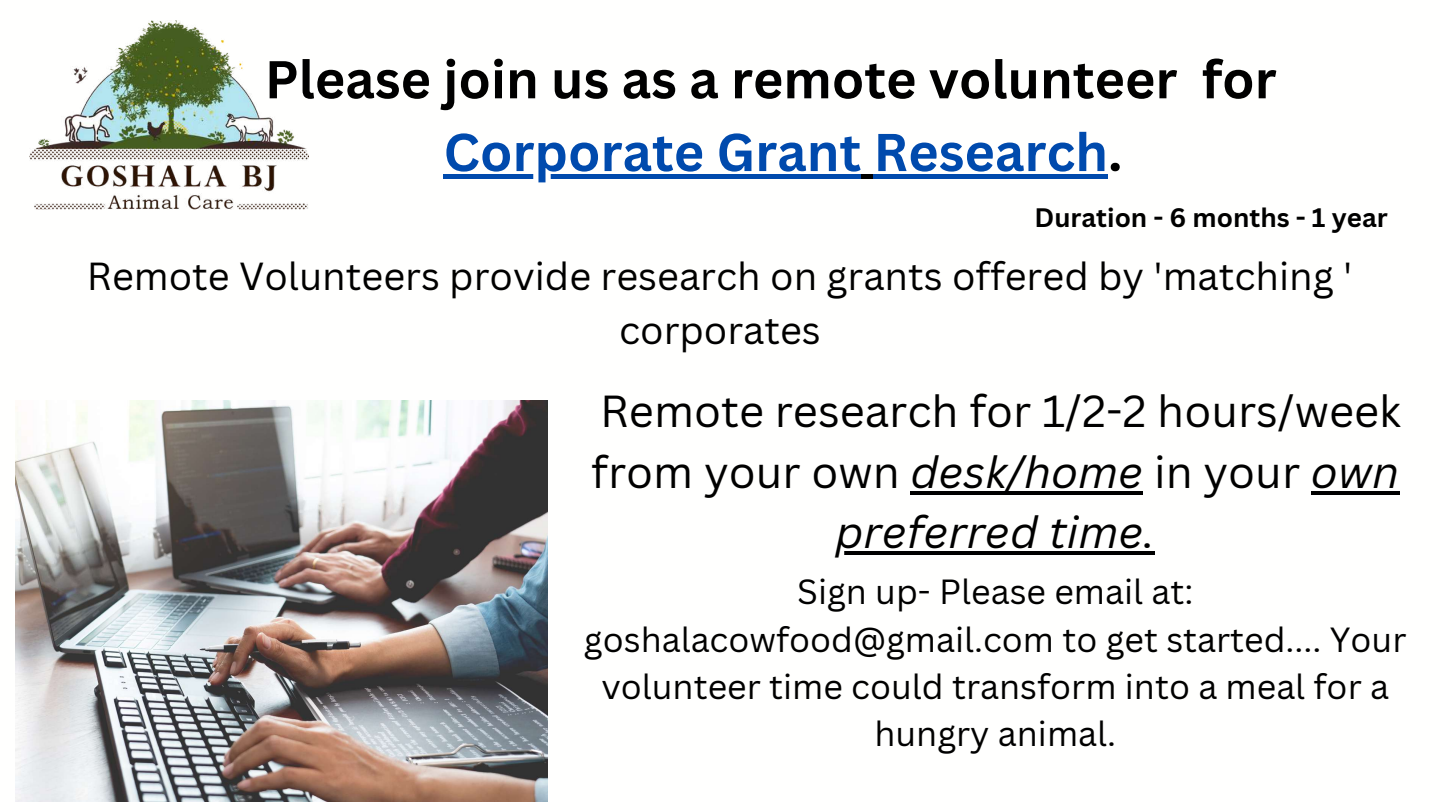
<style>
.page{position:relative;width:1440px;height:810px;background:#fff}
.page>*{position:absolute;margin:0;border:0;box-sizing:border-box;transform-origin:0 0}
.t1{font:700 52px/72.8px "Canva Sans";color:#000;text-align:center}
.t2{font:43.7px/60.7px "Canva Sans";color:#000;text-align:center}
.t3{font:38.1px/53.2px "Canva Sans";color:#000;text-align:center}
.t4{font:34px/47.2px "Canva Sans";color:#000;text-align:center}
.t5{font:700 26px "Canva Sans";color:#000}
.s1{color:#004aad}
.s2{font-style:italic}
</style>
<div class="page">
<img style="left:15px;top:400px;width:533px;height:401px">
<img style="left:29px;top:21px;width:279px;height:189px">
<div style="left:444px;top:174px;width:417px;height:5px;background:#004aad"></div>
<div style="left:861px;top:174px;width:12px;height:5px;background:#000"></div>
<div style="left:873px;top:174px;width:235px;height:5px;background:#004aad"></div>
<hr style="left:910px;top:491px;width:233px;height:3px;background:#000">
<hr style="left:1311px;top:491px;width:88px;height:3px;background:#000">
<hr style="left:835px;top:551px;width:320px;height:4px;background:#000">
<h1 class="t1" style="left:265px;top:42px;width:1013px">Please join us as a remote volunteer for<br><span class="s1">Corporate Grant Research</span>.</h1>
<p class="t5" style="left:1035px;top:199px;width:355px">Duration - 6 months - 1 year</p>
<p class="t3" style="left:87px;top:249px;width:1267px">Remote Volunteers provide research on grants offered by 'matching ' corporates</p>
<p class="t2" style="left:591px;top:380px;width:811px">Remote research for 1/2-2 hours/week from your own <span class="s2">desk/home</span> in your <span class="s2">own preferred time.</span></p>
<p class="t4" style="left:584px;top:567px;width:824px">Sign up- Please email at: goshalacowfood@gmail.com to get started.... Your volunteer time could transform into a meal for a hungry animal.</p>
</div>
